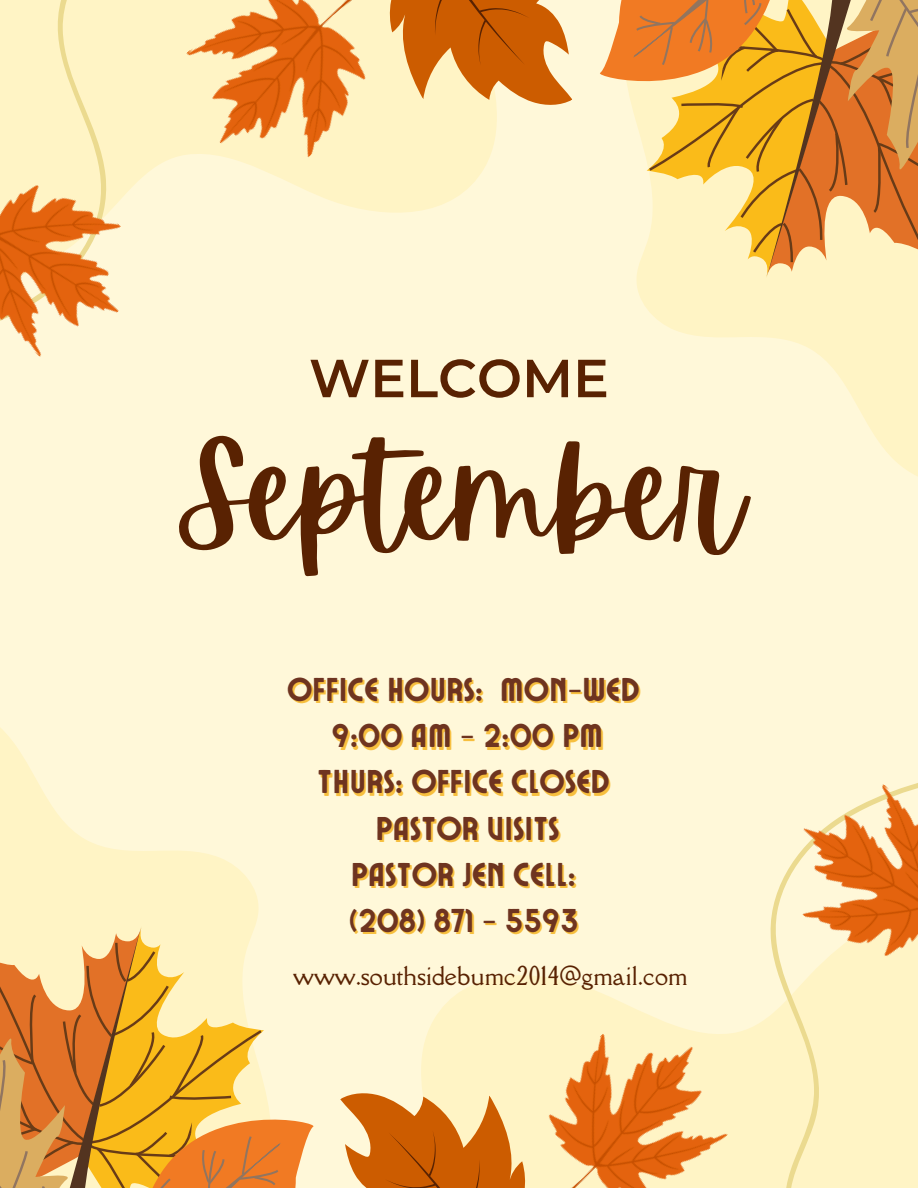
<style>
.page{position:relative;width:918px;height:1188px;background:#fff8d9}
.page>*{position:absolute;margin:0;border:0;box-sizing:border-box;transform-origin:0 0}
.t1{font:133.95px "Apricots";color:#592202}
.t2{font:600 53.55px "Montserrat";color:#592202}
.t3{font:33px/46.2px "Ayr Lucidity Condensed";color:#6e3420;text-align:center}
.t4{font:24px "Della Respira";color:#592202}
</style>
<div class="page">
<svg style="left:432px;top:975px;width:175px;height:48px;fill:#fff4c5"></svg>
<svg style="left:0;top:728px;width:259px;height:184px"></svg>
<svg style="left:0;top:912px;width:280px;height:276px;background:#e9b25f"></svg>
<svg style="left:280px;top:1023px;width:215px;height:165px"></svg>
<svg style="left:358px;top:1131px;width:137px;height:57px;background:#cc640c"></svg>
<img style="left:495px;top:996px;width:205px;height:192px">
<svg style="left:637px;top:283px;width:281px;height:193px"></svg>
<div style="left:766px;top:283px;width:152px;height:14px;background:#fff4c5"></div>
<svg style="left:635px;top:0;width:283px;height:283px;background:#e8ae5a"></svg>
<svg style="left:318px;top:174px;width:162px;height:39px;fill:#fff4c5"></svg>
<svg style="left:419px;top:0;width:216px;height:174px"></svg>
<svg style="left:419px;top:0;width:137px;height:66px;background:#cc650f"></svg>
<img style="left:176px;top:0;width:243px;height:195px">
<div style="left:0;top:0;width:176px;height:163px;background:#fff4c5"></div>
<svg style="left:700px;top:1004px;width:218px;height:184px;background:#fef2c3"></svg>
<img style="left:0;top:136px;width:161px;height:221px">
<img style="left:770px;top:783px;width:148px;height:221px">
<p class="t2" style="left:309px;top:345px;width:301px">WELCOME</p>
<p class="t1" style="left:177px;top:417px;width:566px">September</p>
<p class="t3" style="left:287px;top:665px;width:354px">OFFICE HOURS: MON-WED<br>9:00 AM - 2:00 PM<br>THURS: OFFICE CLOSED<br>PASTOR VISITS<br>PASTOR JEN CELL:<br>(208) 871 - 5593</p>
<h1 class="t4" style="left:293px;top:960px;width:396px">www.southsidebumc2014@gmail.com</h1>
</div>
